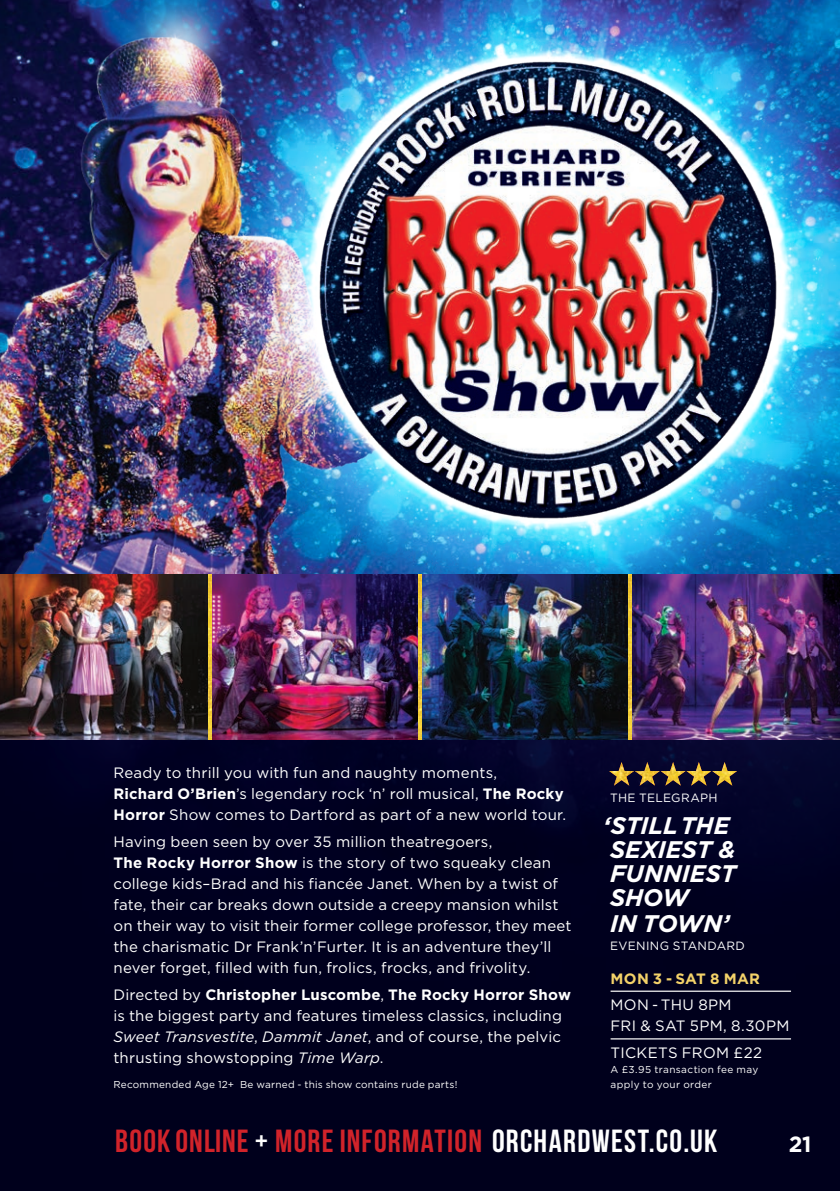
<style>
.page{position:relative;width:840px;height:1191px;background:#fff}
.page>*{position:absolute;margin:0;border:0;box-sizing:border-box;transform-origin:0 0}
.t1{font:700 32px "Bebas Neue";letter-spacing:.035em;color:#d1232a}
.t2{font:italic 700 24px/24.4px "Gotham";color:#fff}
.t3{font:700 22px "Gotham";color:#fff}
.t4{font:15px/21px "Gotham";letter-spacing:.01em;color:#fff}
.t5{font:700 15px "Gotham";letter-spacing:.015em;color:#f3d269}
.t6{font:12px "Gotham";letter-spacing:.025em;color:#fff}
.t7{font:10px/15px "Gotham";letter-spacing:.025em;color:#fff}
.s1{font-weight:700}
.s2{font-style:italic}
.s3{color:#fff}
</style>
<div class="page">
<div style="left:0;top:720px;width:839px;height:471px;background:#00001c"></div>
<img style="left:608px;top:766px;width:128px;height:19px">
<hr style="left:610px;top:990px;width:180px;height:1px;background:#fff">
<hr style="left:610px;top:1038px;width:180px;height:1px;background:#fff">
<img style="left:0;top:0;width:71px;height:575px">
<img style="left:71px;top:0;width:768px;height:766px">
<img style="left:276px;top:18px;width:543px;height:543px">
<img style="left:0;top:575px;width:208px;height:164px">
<img style="left:211px;top:575px;width:207px;height:164px">
<img style="left:631px;top:575px;width:208px;height:164px">
<img style="left:421px;top:575px;width:207px;height:164px">
<hr style="left:418px;top:575px;width:3px;height:164px;background:#fff">
<img style="left:208px;top:575px;width:3px;height:164px">
<img style="left:628px;top:575px;width:3px;height:164px">
<p class="t4" style="left:113px;top:762px;width:454px">Ready to thrill you with fun and naughty moments,<br><span class="s1">Richard O’Brien</span>’s legendary rock ‘n’ roll musical, <span class="s1">The Rocky<br>Horror</span> Show comes to Dartford as part of a new world tour.</p>
<p class="t4" style="left:113px;top:831px;width:459px">Having been seen by over 35 million theatregoers,<br><span class="s1">The Rocky Horror Show</span> is the story of two squeaky clean college kids–Brad and his fiancée Janet. When by a twist of fate, their car breaks down outside a creepy mansion whilst on their way to visit their former college professor, they meet the charismatic Dr Frank’n’Furter. It is an adventure they’ll never forget, filled with fun, frolics, frocks, and frivolity.</p>
<p class="t4" style="left:113px;top:983px;width:458px">Directed by <span class="s1">Christopher Luscombe</span>, <span class="s1">The Rocky Horror Show </span>is the biggest party and features timeless classics, including <span class="s2">Sweet Transvestite</span>, <span class="s2">Dammit Janet</span>, and of course, the pelvic thrusting showstopping <span class="s2">Time Warp</span>.</p>
<p class="t7" style="left:113px;top:1077px;width:345px">Recommended Age 12+ Be warned - this show contains rude parts!</p>
<p class="t6" style="left:609px;top:790px;width:109px">THE TELEGRAPH</p>
<p class="t2" style="left:603px;top:813px;width:134px">‘STILL THE<br>SEXIEST &amp;<br>FUNNIEST<br>SHOW<br>IN TOWN’</p>
<p class="t6" style="left:609px;top:938px;width:136px">EVENING STANDARD</p>
<p class="t5" style="left:610px;top:968px;width:151px">MON 3 - SAT 8 MAR</p>
<p class="t4" style="left:610px;top:994px;width:180px">MON - THU 8PM<br>FRI &amp; SAT 5PM, 8.30PM</p>
<p class="t4" style="left:610px;top:1042px;width:153px">TICKETS FROM £22</p>
<p class="t7" style="left:610px;top:1061px;width:149px">A £3.95 transaction fee may apply to your order</p>
<p class="t1" style="left:115px;top:1123px;width:603px">BOOK ONLINE <span class="s3">+</span> MORE INFORMATION <span class="s3">ORCHARDWEST.CO.UK</span></p>
<p class="t3" style="left:788px;top:1129px;width:24px">21</p>
</div>
